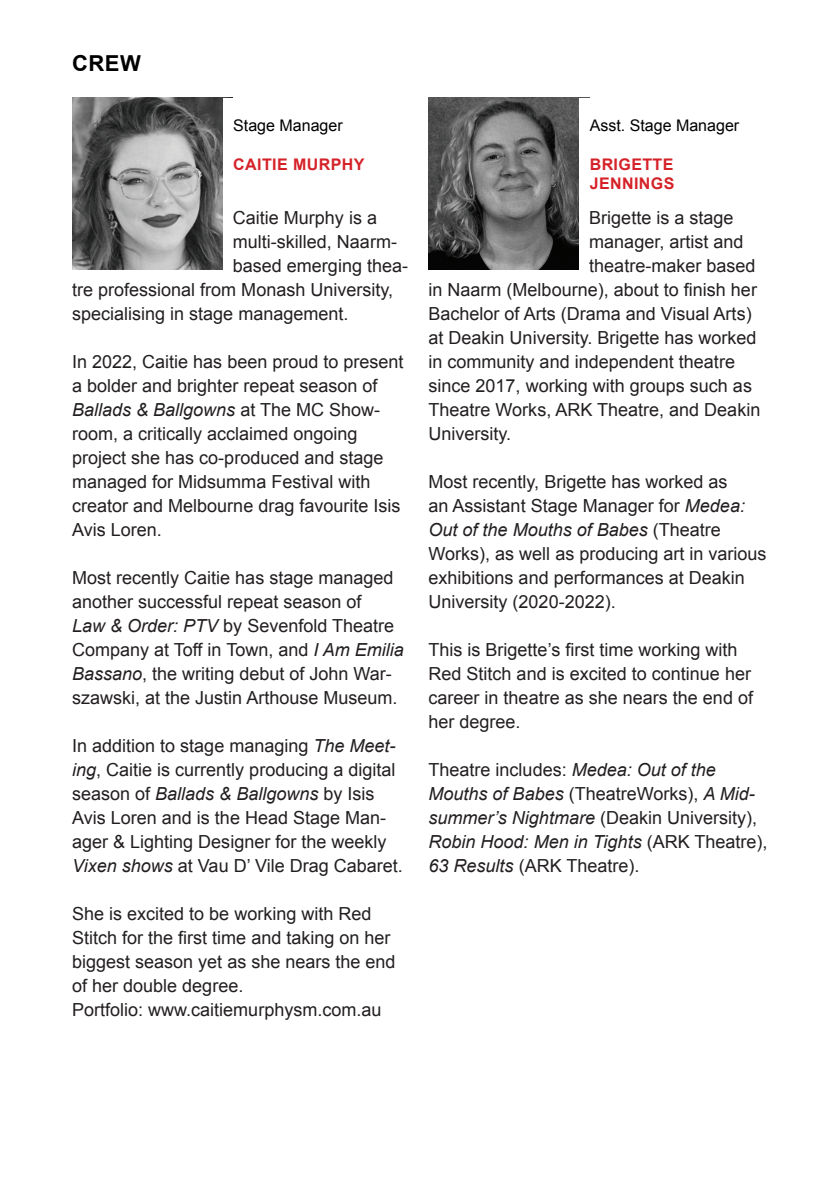
<style>
.page{position:relative;width:840px;height:1191px;background:#fff}
.page>*{position:absolute;margin:0;border:0;box-sizing:border-box;transform-origin:0 0}
.t1{font:700 22px "Arial";color:#000}
.t2{font:18px/24px "Arial";color:#231f20}
.t3{font:italic 18px/24px "Arial";color:#231f20}
.t4{font:16px "Arial";color:#000}
.t5{font:700 16px/19.2px "Arial";letter-spacing:.025em;color:#d52229}
.s1{font-style:italic}
.s2{font-style:normal}
</style>
<div class="page">
<img style="left:72px;top:98px;width:151px;height:172px">
<img style="left:428px;top:98px;width:151px;height:172px">
<p class="t1" style="left:72px;top:49px;width:70px">CREW</p>
<p class="t4" style="left:233px;top:115px;width:111px">Stage Manager</p>
<p class="t5" style="left:233px;top:155px;width:133px">CAITIE MURPHY</p>
<p class="t2" style="left:233px;top:206px;width:146px">Caitie Murphy is a</p>
<p class="t2" style="left:233px;top:230px;width:165px">multi-skilled, Naarm-</p>
<p class="t2" style="left:233px;top:254px;width:177px">based emerging thea-</p>
<p class="t2" style="left:72px;top:278px;width:322px">tre professional from Monash University,</p>
<p class="t2" style="left:72px;top:302px;width:278px">specialising in stage management.</p>
<p class="t2" style="left:72px;top:350px;width:333px">In 2022, Caitie has been proud to present a bolder and brighter repeat season of <span class="s1">Ballads &amp; Ballgowns</span> at The MC Show&shy;room, a critically acclaimed ongoing project she has co-produced and stage managed for Midsumma Festival with creator and Melbourne drag favourite Isis Avis Loren.</p>
<p class="t2" style="left:72px;top:566px;width:333px">Most recently Caitie has stage managed another successful repeat season of<br><span class="s1">Law &amp; Order: PTV</span> by Sevenfold Theatre Company at Toff in Town, and <span class="s1">I Am Emilia Bassano</span>, the writing debut of John War&shy;szawski, at the Justin Arthouse Museum.</p>
<p class="t2" style="left:72px;top:734px;width:332px">In addition to stage managing <span class="s1">The Meet&shy;ing</span>, Caitie is currently producing a digital season of <span class="s1">Ballads &amp; Ballgowns</span> by Isis Avis Loren and is the Head Stage Man&shy;ager &amp; Lighting Designer for the weekly <span class="s1">Vixen shows</span> at Vau D’ Vile Drag Cabaret.</p>
<p class="t2" style="left:72px;top:902px;width:325px">She is excited to be working with Red Stitch for the first time and taking on her biggest season yet as she nears the end of her double degree.<br>Portfolio: www.caitiemurphysm.com.au</p>
<p class="t4" style="left:589px;top:115px;width:151px">Asst. Stage Manager</p>
<p class="t5" style="left:589px;top:155px;width:86px">BRIGETTE<br>JENNINGS</p>
<p class="t2" style="left:589px;top:206px;width:146px">Brigette is a stage</p>
<p class="t2" style="left:589px;top:230px;width:156px">manager, artist and</p>
<p class="t2" style="left:589px;top:254px;width:168px">theatre-maker based</p>
<p class="t2" style="left:428px;top:278px;width:330px">in Naarm (Melbourne), about to finish her</p>
<p class="t2" style="left:428px;top:302px;width:324px">Bachelor of Arts (Drama and Visual Arts)</p>
<p class="t2" style="left:428px;top:326px;width:329px">at Deakin University. Brigette has worked</p>
<p class="t2" style="left:428px;top:350px;width:308px">in community and independent theatre</p>
<p class="t2" style="left:428px;top:374px;width:325px">since 2017, working with groups such as</p>
<p class="t2" style="left:428px;top:398px;width:333px">Theatre Works, ARK Theatre, and Deakin</p>
<p class="t2" style="left:428px;top:422px;width:84px">University.</p>
<p class="t2" style="left:428px;top:470px;width:339px">Most recently, Brigette has worked as<br>an Assistant Stage Manager for <span class="s1">Medea:<br>Out of the Mouths of Babes</span> (Theatre Works), as well as producing art in various exhibitions and performances at Deakin University (2020-2022).</p>
<p class="t2" style="left:428px;top:638px;width:326px">This is Brigette’s first time working with Red Stitch and is excited to continue her career in theatre as she nears the end of her degree.</p>
<p class="t3" style="left:428px;top:758px;width:340px"><span class="s2">Theatre includes:</span> Medea: Out of the Mouths of Babes <span class="s2">(TheatreWorks),</span> A Mid&shy;summer’s Nightmare <span class="s2">(Deakin University), </span>Robin Hood: Men in Tights <span class="s2">(ARK Theatre), </span>63 Results <span class="s2">(ARK Theatre).</span></p>
</div>
